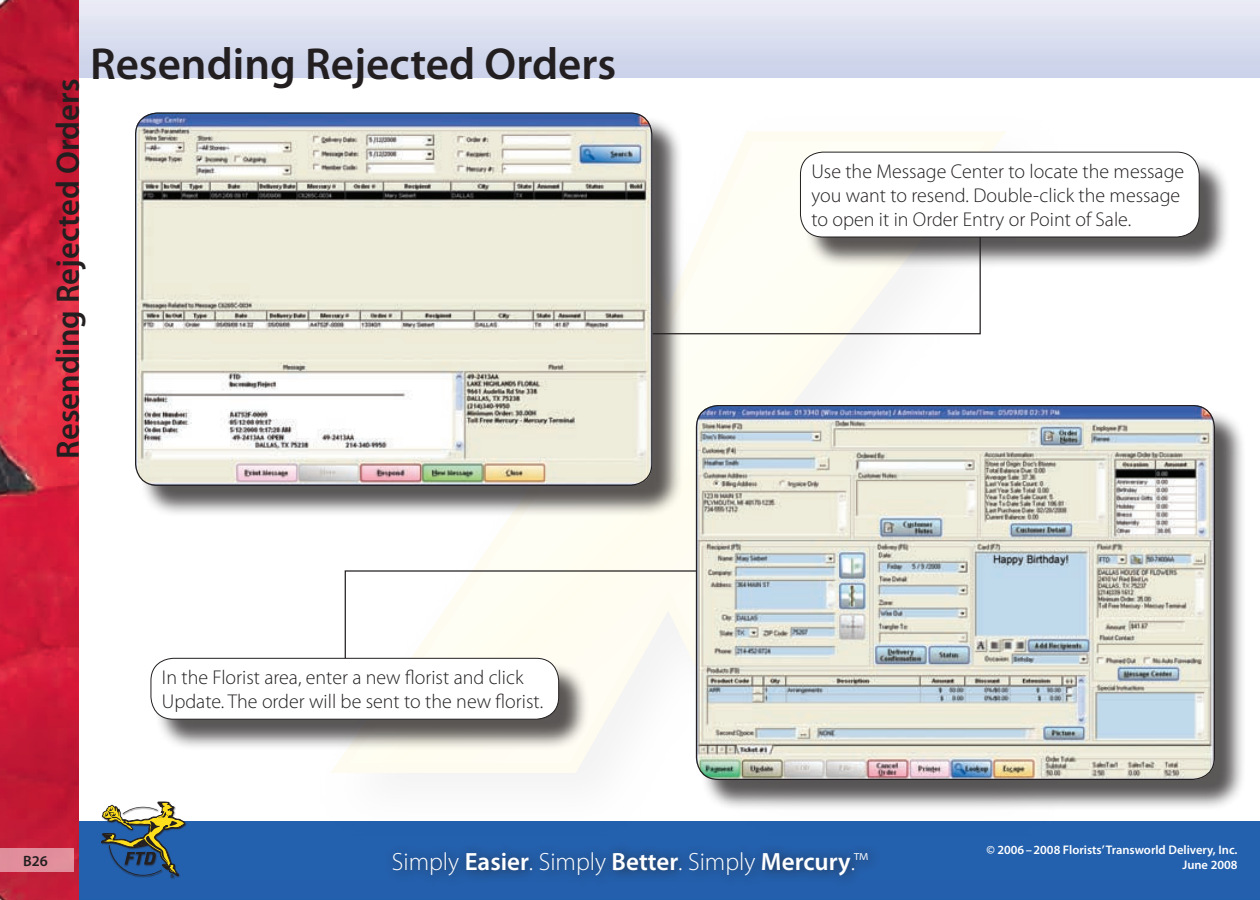
<style>
.page{position:relative;width:1260px;height:900px;background:#fff}
.page>*{position:absolute;margin:0;border:0;box-sizing:border-box;transform-origin:0 0}
.t1{font:600 45px "Myriad Pro";color:#231f20}
.t2{font:600 32.5px "Myriad Pro";color:#231f20}
.t3{font:300 25px "Myriad Pro";color:#fff}
.Image_Caption{font:300 20px/24px "Myriad Pro";color:#231f20}
.Page_Number{font:600 15px "Myriad Pro";color:#231f20}
.Copyright{font:600 12.5px "Myriad Pro";color:#fff}
.Freshness_Date{font:600 12.5px "Myriad Pro";color:#fff}
.s1{font-weight:600}
</style>
<div class="page">
<img style="left:79px;top:0;width:1181px;height:900px">
<div style="left:0;top:79px;width:1260px;height:742px;background:#fff"></div>
<div style="left:383px;top:842px;width:877px;height:58px;background:#231f20;opacity:.75"></div>
<img style="left:0;top:0;width:79px;height:900px">
<div style="left:101px;top:802px;width:90px;height:82px;background:#231f20;opacity:.75"></div>
<svg style="left:101px;top:802px;width:84px;height:75px;background:#627a84"></svg>
<div style="left:0;top:849px;width:73px;height:23px;background:#e18e9b"></div>
<img style="left:304px;top:151px;width:776px;height:695px">
<svg style="left:321px;top:131px;width:696px;height:647px"></svg>
<svg style="left:694px;top:230px;width:287px;height:105px"></svg>
<svg style="left:344px;top:570px;width:352px;height:90px"></svg>
<div style="left:139px;top:116px;width:555px;height:412px;background:#231f20;opacity:.75"></div>
<img style="left:135px;top:113px;width:517px;height:373px">
<div style="left:804px;top:156px;width:443px;height:123px;background:#231f20;opacity:.75"></div>
<div style="left:800px;top:152px;width:399px;height:85px;background:#fff;border-radius:22px"></div>
<div style="left:800px;top:152px;width:400px;height:85px;border:1px solid #231f20;border-radius:22px"></div>
<div style="left:154px;top:662px;width:450px;height:99px;background:#231f20;opacity:.75"></div>
<div style="left:151px;top:658px;width:408px;height:61px;background:#fff;border-radius:22px"></div>
<div style="left:151px;top:658px;width:408px;height:62px;border:1px solid #231f20;border-radius:22px"></div>
<div style="left:700px;top:409px;width:558px;height:414px;background:#231f20;opacity:.75"></div>
<img style="left:696px;top:405px;width:519px;height:375px">
<p class="t1" style="left:90px;top:35px;width:528px">Resending Rejected Orders</p>
<p class="t2" style="left:47px;top:459px;width:382px;rotate:-90deg">Resending Rejected Orders</p>
<p class="Image_Caption" style="left:811px;top:159px;width:374px">Use the Message Center to locate the message you want to resend. Double-click the message to open it in Order Entry or Point of Sale.</p>
<p class="Page_Number" style="left:23px;top:852px;width:26px">B26</p>
<p class="Image_Caption" style="left:162px;top:665px;width:383px">In the Florist area, enter a new florist and click<br>Update. The order will be sent to the new florist.</p>
<p class="t3" style="left:392px;top:847px;width:478px">Simply <span class="s1">Easier</span>. Simply <span class="s1">Better</span>. Simply <span class="s1">Mercury</span>.™</p>
<p class="Copyright" style="left:986px;top:842px;width:253px">© 2006–2008 Florists’ Transworld Delivery, Inc.</p>
<p class="Freshness_Date" style="left:1183px;top:857px;width:56px">June 2008</p>
</div>
